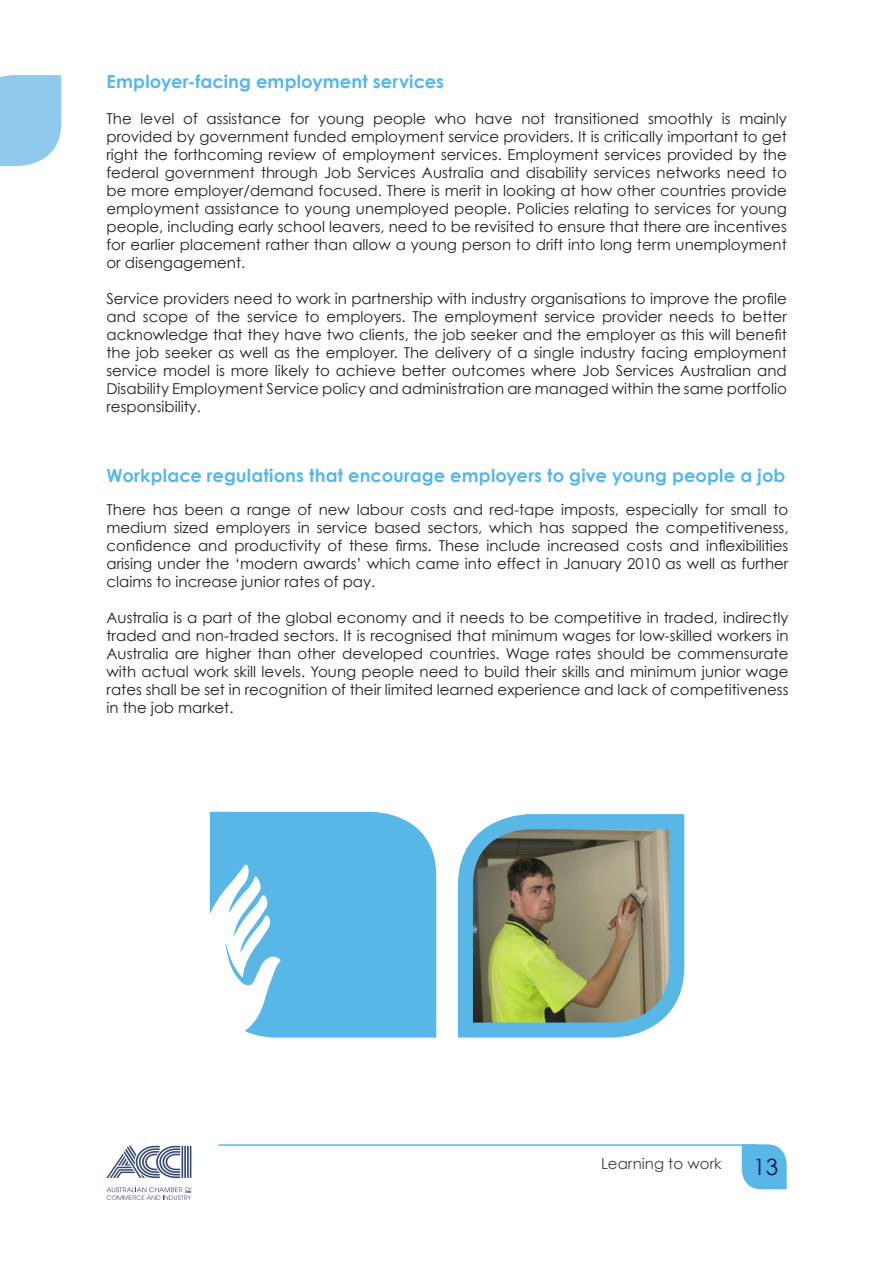
<style>
.page{position:relative;width:893px;height:1263px;background:#fff}
.page>*{position:absolute;margin:0;border:0;box-sizing:border-box;transform-origin:0 0}
.t1{font:22.5px "Century Gothic";color:#001948}
.Sub_Heading{font:700 18px "Century Gothic";letter-spacing:.005em;color:#58b7e7}
.Body{font:15px/18px "Century Gothic";color:#231f20;text-align:justify}
.t2{font:15px "Century Gothic";color:#3e3e3f}
</style>
<div class="page">
<svg style="left:742px;top:1144px;width:45px;height:45px;background:#66bde9"></svg>
<hr style="left:219px;top:1144px;width:538px;height:2px;background:#58b7e7">
<svg style="left:0;top:75px;width:61px;height:91px;background:#96ccee"></svg>
<svg style="left:106px;top:1187px;width:86px;height:13px"></svg>
<svg style="left:106px;top:1146px;width:85px;height:32px"></svg>
<svg style="left:457px;top:814px;width:228px;height:224px;background:#8fa18c"></svg>
<div style="left:210px;top:812px;width:226px;height:225px;background:#58b7e7"></div>
<svg style="left:209px;top:864px;width:73px;height:174px"></svg>
<p class="Sub_Heading" style="left:106px;top:71px;width:339px">Employer-facing employment services</p>
<p class="Body" style="left:106px;top:110px;width:682px">The level of assistance for young people who have not transitioned smoothly is mainly provided by government funded employment service providers. It is critically important to get right the forthcoming review of employment services. Employment services provided by the federal government through Job Services Australia and disability services networks need to be more employer/demand focused. There is merit in looking at how other countries provide employment assistance to young unemployed people. Policies relating to services for young people, including early school leavers, need to be revisited to ensure that there are incentives for earlier placement rather than allow a young person to drift into long term unemployment or disengagement.</p>
<p class="Body" style="left:106px;top:290px;width:682px">Service providers need to work in partnership with industry organisations to improve the profile and scope of the service to employers. The employment service provider needs to better acknowledge that they have two clients, the job seeker and the employer as this will benefit the job seeker as well as the employer. The delivery of a single industry facing employment service model is more likely to achieve better outcomes where Job Services Australian and Disability Employment Service policy and administration are managed within the same portfolio responsibility.</p>
<p class="Sub_Heading" style="left:106px;top:464px;width:680px">Workplace regulations that encourage employers to give young people a job</p>
<p class="Body" style="left:106px;top:500px;width:683px">There has been a range of new labour costs and red-tape imposts, especially for small to medium sized employers in service based sectors, which has sapped the competitiveness, confidence and productivity of these firms. These include increased costs and inflexibilities arising under the ‘modern awards’ which came into effect in January 2010 as well as further claims to increase junior rates of pay.</p>
<p class="Body" style="left:106px;top:608px;width:683px">Australia is a part of the global economy and it needs to be competitive in traded, indirectly traded and non-traded sectors. It is recognised that minimum wages for low-skilled workers in Australia are higher than other developed countries. Wage rates should be commensurate with actual work skill levels. Young people need to build their skills and minimum junior wage rates shall be set in recognition of their limited learned experience and lack of competitiveness in the job market.</p>
<p class="t2" style="left:601px;top:1155px;width:122px">Learning to work</p>
<p class="t1" style="left:753px;top:1153px;width:26px">13</p>
</div>
